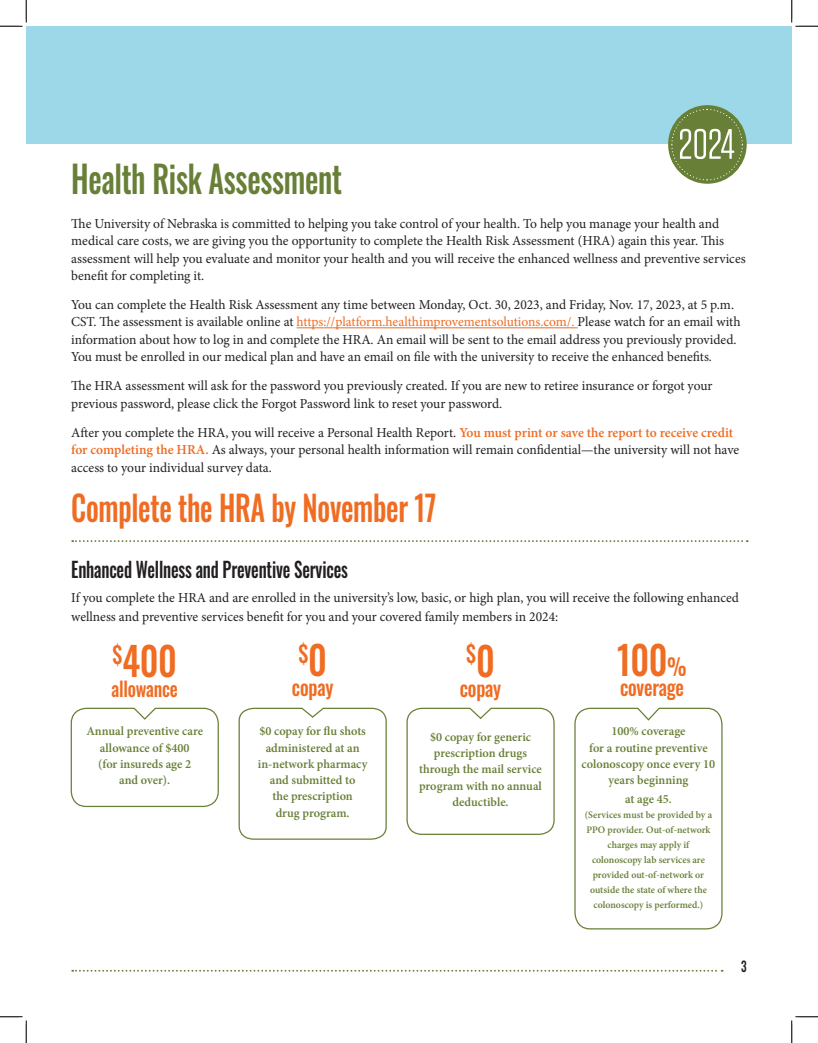
<style>
.page{position:relative;width:818px;height:1043px;background:#fff}
.page>*{position:absolute;margin:0;border:0;box-sizing:border-box;transform-origin:0 0}
.t1{font:500 39.62px "Oswald";letter-spacing:-.01em;color:#ef6c22;scale:.89 1}
.t2{font:500 37.5px "Oswald";letter-spacing:-.01em;color:#677f36;scale:.8 1}
.t3{font:500 35px "Oswald";letter-spacing:-.01em;color:#ef6c22;scale:.8 1}
.t4{font:500 23.12px "Oswald";color:#ef6c22;scale:.89 1}
.t5{font:500 21.38px "Oswald";letter-spacing:-.01em;color:#ef6c22;scale:.89 1}
.Bold_Words{font:500 21.25px "Oswald";letter-spacing:-.01em;color:#231f20;scale:.8 1}
.t6{font:500 20.25px "Oswald";letter-spacing:-.01em;color:#ef6c22;scale:.89 1}
.t7{font:500 14.12px "Oswald";color:#231f20;scale:.8 1}
.Serif_Words{font:13.75px/17.5px "Minion Pro";letter-spacing:-.005em;color:#231f20}
.Serif_Words-2{font:600 12.5px/16.2px "Minion Pro";color:#677f36;text-align:center}
.Serif_Words-3{font:600 10px/15px "Minion Pro";color:#677f36;text-align:center}
.s1{color:#ef6c22}
.s2{font-weight:600;color:#ef6c22}
.s3{font-size:39.62px}
.s4{font-size:23.12px}
</style>
<div class="page">
<div style="left:26px;top:26px;width:765px;height:118px;background:#9cd8e7"></div>
<svg style="left:72px;top:969px;width:650px;height:2px"></svg>
<div style="left:668px;top:105px;width:78px;height:79px;background:#677f36;border-radius:50%"></div>
<svg style="left:670px;top:108px;width:73px;height:73px"></svg>
<svg style="left:72px;top:540px;width:675px;height:2px"></svg>
<hr style="left:296px;top:327px;width:281px;height:1px;background:#ef6c22">
<svg style="left:70px;top:707px;width:149px;height:100px"></svg>
<svg style="left:238px;top:707px;width:149px;height:133px"></svg>
<svg style="left:406px;top:707px;width:149px;height:128px"></svg>
<svg style="left:574px;top:707px;width:149px;height:223px"></svg>
<svg style="left:0;top:0;width:27px;height:27px"></svg>
<svg style="left:0;top:1016px;width:27px;height:26px"></svg>
<svg style="left:791px;top:0;width:27px;height:27px"></svg>
<svg style="left:791px;top:1016px;width:27px;height:26px"></svg>
<p class="t2" style="left:71px;top:159px;width:340px">Health Risk Assessment</p>
<p class="Serif_Words" style="left:71px;top:214px;width:676px">The University of Nebraska is committed to helping you take control of your health. To help you manage your health and medical care costs, we are giving you the opportunity to complete the Health Risk Assessment (HRA) again this year. This assessment will help you evaluate and monitor your health and you will receive the enhanced wellness and preventive services benefit for completing it.</p>
<p class="Serif_Words" style="left:71px;top:296px;width:670px">You can complete the Health Risk Assessment any time between Monday, Oct. 30, 2023, and Friday, Nov. 17, 2023, at 5 p.m.<br>CST. The assessment is available online at <span class="s1">https://platform.healthimprovementsolutions.com/.</span> Please watch for an email with information about how to log in and complete the HRA. An email will be sent to the email address you previously provided.<br>You must be enrolled in our medical plan and have an email on file with the university to receive the enhanced benefits.</p>
<p class="Serif_Words" style="left:71px;top:377px;width:642px">The HRA assessment will ask for the password you previously created. If you are new to retiree insurance or forgot your previous password, please click the Forgot Password link to reset your password.</p>
<p class="Serif_Words" style="left:71px;top:423px;width:669px">After you complete the HRA, you will receive a Personal Health Report. <span class="s2">You must print or save the report to receive credit for completing the HRA.</span> As always, your personal health information will remain confidential—the university will not have access to your individual survey data.</p>
<p class="t3" style="left:71px;top:489px;width:458px">Complete the HRA by November 17</p>
<p class="Bold_Words" style="left:71px;top:558px;width:347px">Enhanced Wellness and Preventive Services</p>
<p class="Serif_Words" style="left:71px;top:588px;width:669px;line-height:19px">If you complete the HRA and are enrolled in the university’s low, basic, or high plan, you will receive the following enhanced wellness and preventive services benefit for you and your covered family members in 2024:</p>
<p class="t1" style="left:112px;top:640px;width:74px"><sup>$</sup>400</p>
<p class="t6" style="left:111px;top:678px;width:76px">allowance</p>
<p class="t4" style="left:298px;top:641px;width:34px">$<span class="s3">0</span></p>
<p class="t5" style="left:292px;top:676px;width:48px">copay</p>
<p class="t4" style="left:466px;top:642px;width:34px">$<span class="s3">0</span></p>
<p class="t5" style="left:460px;top:676px;width:48px">copay</p>
<p class="t1" style="left:617px;top:639px;width:80px">100<span class="s4">%</span></p>
<p class="t5" style="left:620px;top:676px;width:73px">coverage</p>
<p class="Serif_Words-2" style="left:86px;top:723px;width:118px">Annual preventive care allowance of $400<br>(for insureds age 2<br>and over).</p>
<p class="Serif_Words-2" style="left:258px;top:723px;width:111px">$0 copay for flu shots administered at an in-network pharmacy and submitted to<br>the prescription<br>drug program.</p>
<p class="Serif_Words-2" style="left:419px;top:728px;width:124px">$0 copay for generic prescription drugs through the mail service program with no annual deductible.</p>
<p class="Serif_Words-2" style="left:581px;top:723px;width:135px">100% coverage<br>for a routine preventive colonoscopy once every 10 years beginning</p>
<p class="Serif_Words-2" style="left:625px;top:791px;width:48px">at age 45.</p>
<p class="Serif_Words-3" style="left:584px;top:807px;width:129px">(Services must be provided by a<br>PPO provider. Out-of-network charges may apply if colonoscopy lab services are provided out-of-network or outside the state of where the colonoscopy is performed.)</p>
<p class="t7" style="left:741px;top:958px;width:8px">3</p>
</div>
